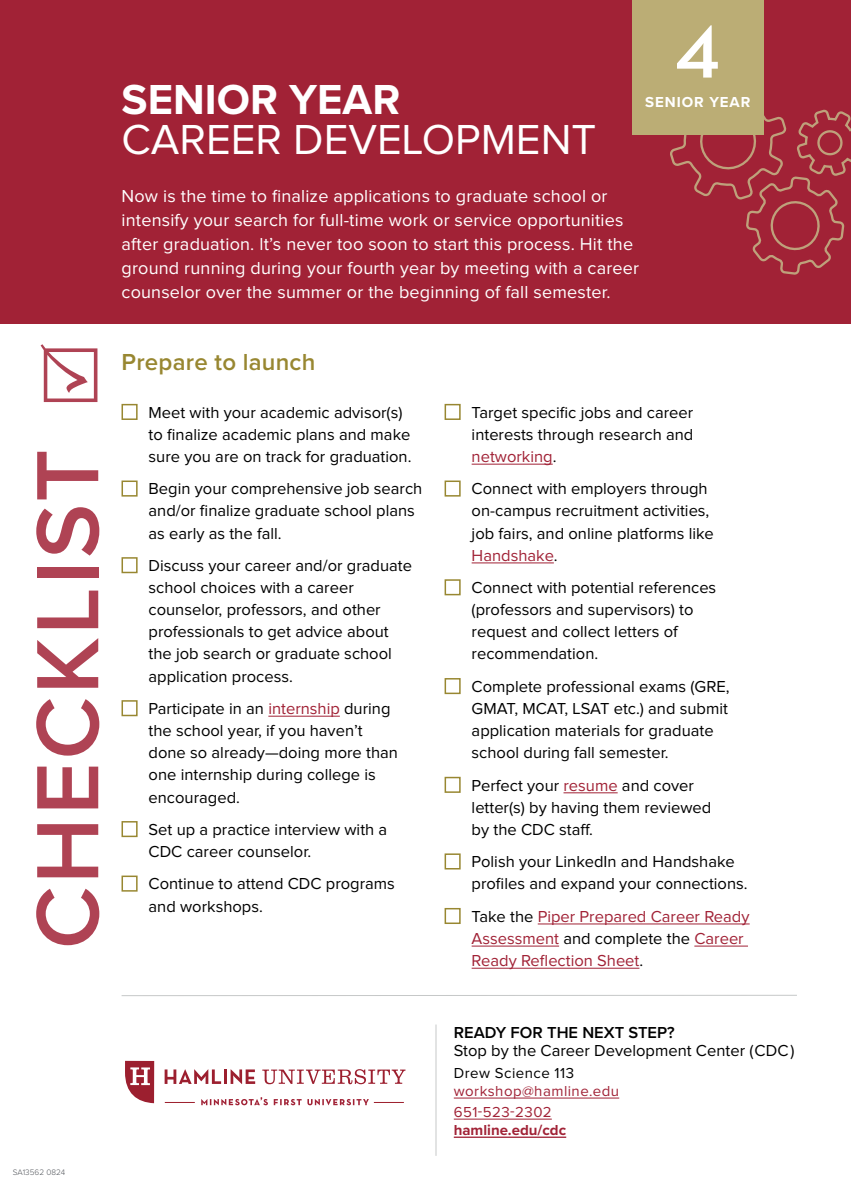
<style>
.page{position:relative;width:851px;height:1188px;background:#fff}
.page>*{position:absolute;margin:0;border:0;box-sizing:border-box;transform-origin:0 0}
.t1{font:600 91.5px "Proxima Nova";letter-spacing:.03em;color:#a12236}
.t2{font:600 85.05px "Neutraface Text";color:#fff}
.t3{font:43.5px "Proxima Nova";color:#fff}
.t4{font:700 43.5px "Proxima Nova";color:#fff}
.t5{font:600 24px "Proxima Nova";letter-spacing:.01em;color:#988731}
.t6{font:18px/24px "Proxima Nova";letter-spacing:.01em;color:#fff}
.t7{font:16.5px/22.2px "Proxima Nova";color:#000}
.t8{font:16.5px/22.2px "Proxima Nova";color:#a12236}
.t9{font:600 16.5px "Proxima Nova";color:#000}
.t10{font:15px/21px "Proxima Nova";letter-spacing:.03em;color:#a12236}
.t11{font:700 15px "Proxima Nova";color:#a12236}
.t12{font:15px "Proxima Nova";letter-spacing:.03em;color:#000}
.t13{font:700 15px "Proxima Nova";letter-spacing:.06em;color:#fff}
.t14{font:300 8.25px "Proxima Nova";color:#52555b}
.s1{color:#988731}
.s2{color:#a12236}
.s3{color:#000}
</style>
<div class="page">
<div style="left:0;top:0;width:850px;height:324px;background:#a12236"></div>
<svg style="left:670px;top:82px;width:180px;height:193px"></svg>
<hr style="left:122px;top:995px;width:674px;height:1px;background:#c6c8c8">
<div style="left:632px;top:0;width:131px;height:135px;background:#bbad75"></div>
<hr style="left:454px;top:1098px;width:165px;height:1px;background:#a12236">
<hr style="left:454px;top:1119px;width:97px;height:1px;background:#a12236">
<hr style="left:454px;top:1137px;width:112px;height:1px;background:#a12236">
<svg style="left:41px;top:344px;width:56px;height:58px"></svg>
<hr style="left:374px;top:1102px;width:30px;height:1px;background:#9e212f">
<svg style="left:201px;top:1097px;width:168px;height:8px"></svg>
<hr style="left:165px;top:1102px;width:30px;height:1px;background:#9e212f">
<svg style="left:165px;top:1069px;width:56px;height:15px"></svg>
<hr style="left:224px;top:1069px;width:3px;height:15px;background:#9c1f2f">
<svg style="left:230px;top:1069px;width:25px;height:15px"></svg>
<svg style="left:262px;top:1069px;width:143px;height:15px"></svg>
<svg style="left:125px;top:1061px;width:29px;height:42px"></svg>
<hr style="left:435px;top:1025px;width:1px;height:131px;background:#c6c8c8">
<hr style="left:268px;top:716px;width:72px;height:1px;background:#a12236">
<hr style="left:471px;top:464px;width:81px;height:1px;background:#a12236">
<hr style="left:471px;top:563px;width:83px;height:1px;background:#a12236">
<hr style="left:563px;top:793px;width:54px;height:1px;background:#a12236">
<hr style="left:537px;top:924px;width:212px;height:1px;background:#a12236">
<hr style="left:471px;top:946px;width:88px;height:1px;background:#a12236">
<hr style="left:694px;top:946px;width:54px;height:1px;background:#a12236">
<hr style="left:471px;top:968px;width:168px;height:1px;background:#a12236">
<h1 class="t1" style="left:-1px;top:949px;width:501px;rotate:-90deg">CHECKLIST</h1>
<p class="t14" style="left:13px;top:1166px;width:54px">SA13562 0824</p>
<h2 class="t2" style="left:675px;top:-13px;width:47px">4</h2>
<p class="t13" style="left:645px;top:91px;width:107px">SENIOR YEAR</p>
<h3 class="t4" style="left:122px;top:68px;width:280px">SENIOR YEAR</h3>
<h3 class="t3" style="left:122px;top:119px;width:476px">CAREER DEVELOPMENT</h3>
<p class="t6" style="left:122px;top:185px;width:519px">Now is the time to finalize applications to graduate school or intensify your search for full-time work or service opportunities after graduation. lt’s never too soon to start this process. Hit the ground running during your fourth year by meeting with a career counselor over the summer or the beginning of fall semester.</p>
<h3 class="t5" style="left:122px;top:344px;width:195px">Prepare to launch</h3>
<p class="t7" style="left:148px;top:402px;width:264px;text-indent:-27px"><span class="s1">■</span> Meet with your academic advisor(s) to finalize academic plans and make sure you are on track for graduation.</p>
<p class="t7" style="left:148px;top:478px;width:275px;text-indent:-27px"><span class="s1">■</span> Begin your comprehensive job search and/or finalize graduate school plans as early as the fall.</p>
<p class="t7" style="left:148px;top:555px;width:265px;text-indent:-27px"><span class="s1">■</span> Discuss your career and/or graduate school choices with a career counselor, professors, and other professionals to get advice about the job search or graduate school application process.</p>
<p class="t7" style="left:148px;top:698px;width:251px;text-indent:-27px"><span class="s1">■</span> Participate in an <span class="s2">internship</span> during the school year, if you haven’t done so already—doing more than one internship during college is encouraged.</p>
<p class="t7" style="left:148px;top:819px;width:240px;text-indent:-27px"><span class="s1">■</span> Set up a practice interview with a<br>CDC career counselor.</p>
<p class="t7" style="left:148px;top:874px;width:248px;text-indent:-27px"><span class="s1">■</span> Continue to attend CDC programs and workshops.</p>
<p class="t7" style="left:471px;top:402px;width:223px;text-align:justify;text-indent:-27px"><span class="s1">■</span> Target specific jobs and career interests through research and <span class="s2">networking</span>.</p>
<p class="t7" style="left:471px;top:478px;width:244px;text-indent:-27px"><span class="s1">■</span> Connect with employers through on-campus recruitment activities, job fairs, and online platforms like<br><span class="s2">Handshake</span>.</p>
<p class="t7" style="left:471px;top:577px;width:246px;text-indent:-27px"><span class="s1">■</span> Connect with potential references (professors and supervisors) to request and collect letters of recommendation.</p>
<p class="t7" style="left:471px;top:676px;width:259px;text-indent:-27px"><span class="s1">■</span> Complete professional exams (GRE, GMAT, MCAT, LSAT etc.) and submit application materials for graduate school during fall semester.</p>
<p class="t7" style="left:471px;top:775px;width:241px;text-indent:-27px"><span class="s1">■</span> Perfect your <span class="s2">resume</span> and cover letter(s) by having them reviewed by the CDC staff.</p>
<p class="t7" style="left:471px;top:851px;width:277px;text-indent:-27px"><span class="s1">■</span> Polish your LinkedIn and Handshake profiles and expand your connections.</p>
<p class="t8" style="left:471px;top:906px;width:279px;text-indent:-27px"><span class="s1">■</span> <span class="s3">Take the</span> Piper Prepared Career Ready<br>Assessment <span class="s3">and complete the</span> Career<br>Ready Reflection Sheet<span class="s3">.</span></p>
<p class="t9" style="left:454px;top:1020px;width:222px">READY FOR THE NEXT STEP?</p>
<p class="t7" style="left:454px;top:1040px;width:342px">Stop by the Career Development Center (CDC)</p>
<p class="t12" style="left:454px;top:1066px;width:122px">Drew Science 113</p>
<p class="t10" style="left:454px;top:1081px;width:167px">workshop@hamline.edu<br>651-523-2302</p>
<p class="t11" style="left:454px;top:1119px;width:114px">hamline.edu/cdc</p>
</div>
